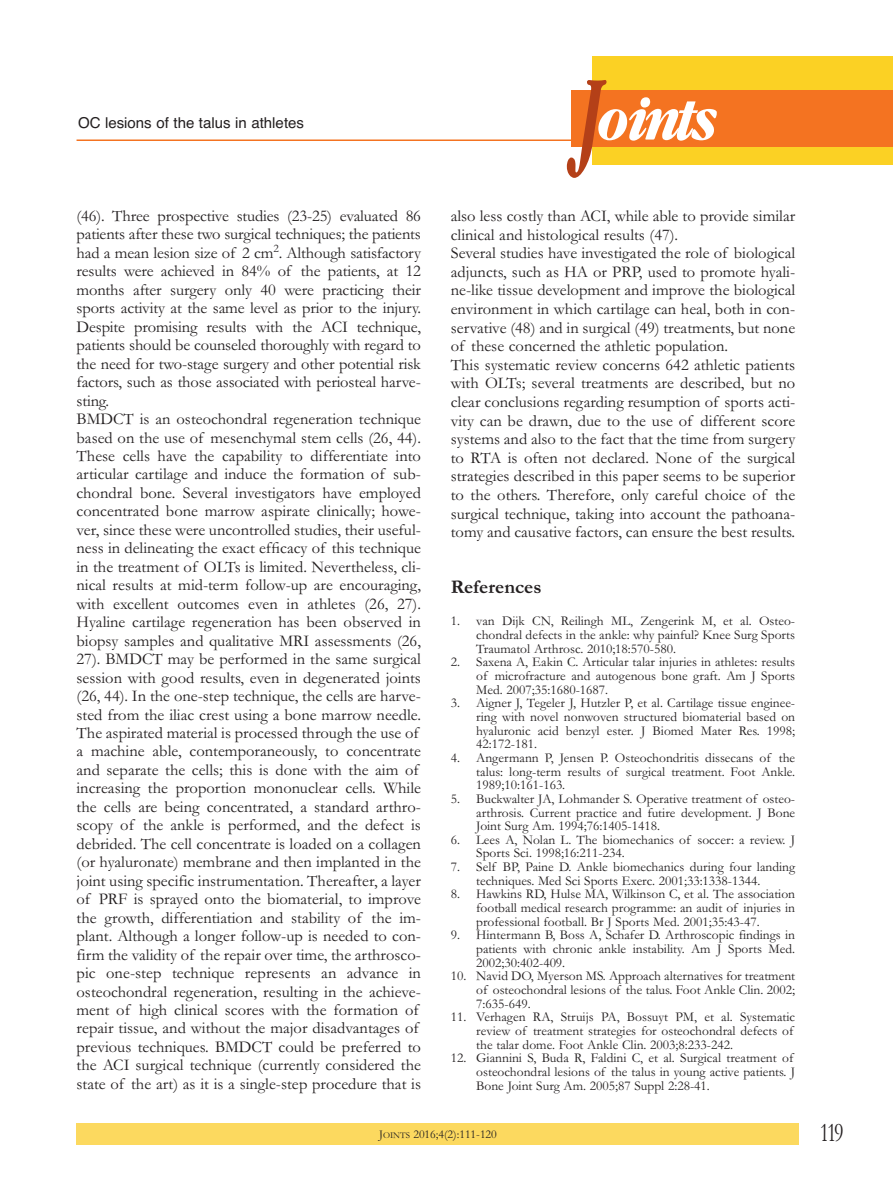
<style>
.page{position:relative;width:893px;height:1191px;background:#fff}
.page>*{position:absolute;margin:0;border:0;box-sizing:border-box;transform-origin:0 0}
.t1{font:italic 700 55.8px "Garamond Cond";letter-spacing:-.085em;color:#fff}
.t2{font:27px "Garamond";color:#231f20;scale:.75 1}
.t3{font:700 19.5px "Garamond";color:#231f20}
.t4{font:16.5px/18.5px "Garamond";color:#231f20}
.t5{font:15px "Helvetica";color:#231f20}
.t6{font:13.5px/13.6px "Garamond";color:#231f20;text-align:justify}
.t7{font:12px "Garamond";color:#231f20}
.s1{font-size:99.9px;color:#b44018}
.s2{font-size:9px}
</style>
<div class="page">
<div style="left:77px;top:1123px;width:722px;height:22px;background:#fcd95f"></div>
<hr style="left:77px;top:139px;width:640px;height:2px;background:#f47321">
<div style="left:592px;top:56px;width:301px;height:108px;background:#fbd124"></div>
<div style="left:571px;top:91px;width:322px;height:56px;background:#f47321"></div>
<p class="t5" style="left:78px;top:114px;width:227px">OC lesions of the talus in athletes</p>
<h1 class="t1" style="left:574px;top:88px;width:140px"><span class="s1">J</span>oints</h1>
<p class="t4" style="left:77px;top:206px;width:346px">(46). three prospective studies (23-25) evaluated 86 patients after these two surgical techniques; the patients had a mean lesion size of 2 cm<sup>2</sup>. Although satisfactory results were achieved in 84% of the patients, at 12 months after surgery only 40 were practicing their sports activity at the same level as prior to the injury.<br>Despite promising results with the ACi technique, patients should be counseled thoroughly with regard to the need for two-stage surgery and other potential risk factors, such as those associated with periosteal harve&shy;sting.<br>BMDCt is an osteochondral regeneration technique based on the use of mesenchymal stem cells (26, 44). these cells have the capability to differentiate into articular cartilage and induce the formation of sub&shy;chondral bone. several investigators have employed concentrated bone marrow aspirate clinically; howe&shy;ver, since these were uncontrolled studies, their useful&shy;ness in delineating the exact efficacy of this technique in the treatment of oLts is limited. nevertheless, cli&shy;nical results at mid-term follow-up are encouraging, with excellent outcomes even in athletes (26, 27).<br>Hyaline cartilage regeneration has been observed in biopsy samples and qualitative MRi assessments (26, 27). BMDCt may be performed in the same surgical session with good results, even in degenerated joints (26, 44). in the one-step technique, the cells are harve&shy;sted from the iliac crest using a bone marrow needle. the aspirated material is processed through the use of a machine able, contemporaneously, to concentrate and separate the cells; this is done with the aim of increasing the proportion mononuclear cells. While the cells are being concentrated, a standard arthro&shy;scopy of the ankle is performed, and the defect is debrided. the cell concentrate is loaded on a collagen (or hyaluronate) membrane and then implanted in the joint using specific instrumentation. thereafter, a layer of PRF is sprayed onto the biomaterial, to improve the growth, differentiation and stability of the im&shy;plant. Although a longer follow-up is needed to con&shy;firm the validity of the repair over time, the arthrosco&shy;pic one-step technique represents an advance in osteochondral regeneration, resulting in the achieve&shy;ment of high clinical scores with the formation of repair tissue, and without the major disadvantages of previous techniques. BMDCt could be preferred to the ACi surgical technique (currently considered the state of the art) as it is a single-step procedure that is</p>
<p class="t4" style="left:451px;top:206px;width:346px">also less costly than ACi, while able to provide similar clinical and histological results (47).<br>several studies have investigated the role of biological adjuncts, such as HA or PRP, used to promote hyali&shy;ne-like tissue development and improve the biological environment in which cartilage can heal, both in con&shy;servative (48) and in surgical (49) treatments, but none of these concerned the athletic population.<br>this systematic review concerns 642 athletic patients with oLts; several treatments are described, but no clear conclusions regarding resumption of sports acti&shy;vity can be drawn, due to the use of different score systems and also to the fact that the time from surgery to RtA is often not declared. none of the surgical strategies described in this paper seems to be superior to the others. therefore, only careful choice of the surgical technique, taking into account the pathoana&shy;tomy and causative factors, can ensure the best results.</p>
<p class="t3" style="left:451px;top:575px;width:92px">References</p>
<p class="t6" style="left:476px;top:614px;width:320px;text-indent:-26px">1. van Dijk Cn, Reilingh ML, Zengerink M, et al. osteo&shy;chondral defects in the ankle: why painful? Knee surg sports traumatol Arthrosc. 2010;18:570-580.</p>
<p class="t6" style="left:476px;top:655px;width:320px;text-indent:-26px">2. saxena A, Eakin C. Articular talar injuries in athletes: results of microfracture and autogenous bone graft. Am J sports Med. 2007;35:1680-1687.</p>
<p class="t6" style="left:476px;top:696px;width:320px;text-indent:-26px">3. Aigner J, tegeler J, Hutzler P, et al. Cartilage tissue enginee&shy;ring with novel nonwoven structured biomaterial based on hyaluronic acid benzyl ester. J Biomed Mater Res. 1998; 42:172-181.</p>
<p class="t6" style="left:476px;top:750px;width:320px;text-indent:-26px">4. Angermann P, Jensen P. osteochondritis dissecans of the talus: long-term results of surgical treatment. Foot Ankle.<br>1989;10:161-163.</p>
<p class="t6" style="left:476px;top:791px;width:320px;text-indent:-26px">5. Buckwalter JA, Lohmander s. operative treatment of osteo&shy;arthrosis. Current practice and futire development. J Bone Joint surg Am. 1994;76:1405-1418.</p>
<p class="t6" style="left:476px;top:832px;width:320px;text-indent:-26px">6. Lees A, nolan L. the biomechanics of soccer: a review. J sports sci. 1998;16:211-234.</p>
<p class="t6" style="left:476px;top:859px;width:320px;text-indent:-26px">7. self BP, Paine D. Ankle biomechanics during four landing techniques. Med sci sports Exerc. 2001;33:1338-1344.</p>
<p class="t6" style="left:476px;top:887px;width:320px;text-indent:-26px">8. Hawkins RD, Hulse MA, Wilkinson C, et al. the association football medical research programme: an audit of injuries in professional football. Br J sports Med. 2001;35:43-47.</p>
<p class="t6" style="left:476px;top:928px;width:320px;text-indent:-26px">9. Hintermann B, Boss A, schafer D. Arthroscopic findings in patients with chronic ankle instability. Am J sports Med.<br>2002;30:402-409.</p>
<p class="t6" style="left:476px;top:969px;width:320px;text-indent:-26px">10. navid Do, Myerson Ms. Approach alternatives for treatment of osteochondral lesions of the talus. Foot Ankle Clin. 2002; 7:635-649.</p>
<p class="t6" style="left:476px;top:1009px;width:320px;text-align:left;text-indent:-26px">11. Verhagen RA, struijs PA, Bossuyt PM, et al. systematic review of treatment strategies for osteochondral defects of the talar dome. Foot Ankle Clin. 2003;8:233-242.</p>
<p class="t6" style="left:476px;top:1050px;width:320px;text-align:left;text-indent:-26px">12. Giannini s, Buda R, Faldini C, et al. surgical treatment of osteochondral lesions of the talus in young active patients. J<br>Bone Joint surg Am. 2005;87 suppl 2:28-41.</p>
<p class="t7" style="left:379px;top:1126px;width:119px">J<span class="s2">oints</span> 2016;4(2):111-120</p>
<h2 class="t2" style="left:820px;top:1116px;width:33px">119</h2>
</div>
